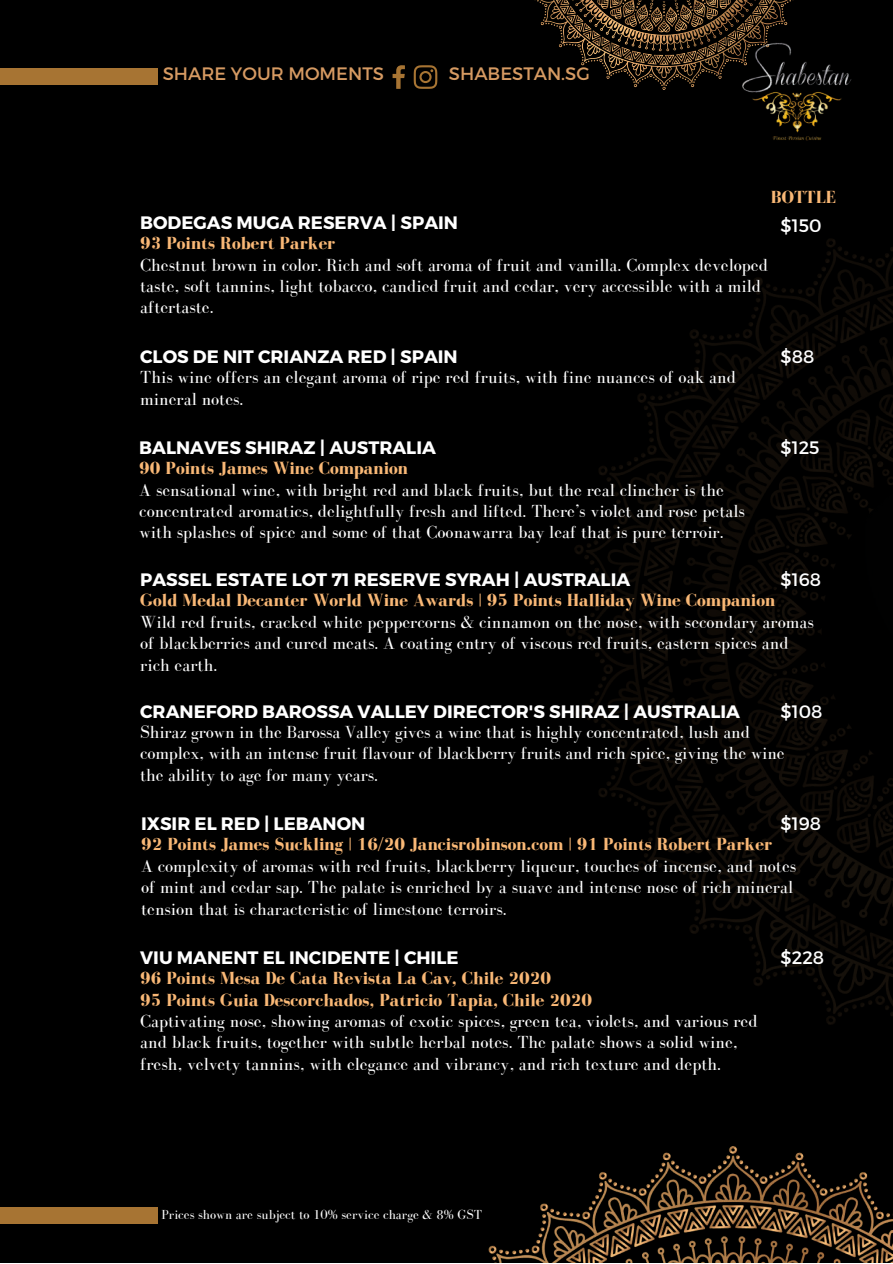
<style>
.page{position:relative;width:893px;height:1264px;background:#fff}
.page>*{position:absolute;margin:0;border:0;box-sizing:border-box;transform-origin:0 0}
.t1{font:18px/21.3px "Bodoni FLF";color:#fff}
.t2{font:700 18px/21.3px "Bodoni FLF";color:#f9b876}
.t3{font:700 18px "Montserrat";color:#fff}
.t4{font:18px "Montserrat";color:#d69a62}
.t5{font:18px "Montserrat";color:#fff}
.t6{font:13.5px "Bodoni FLF";color:#fff}
</style>
<div class="page">
<div style="left:0;top:0;width:892px;height:1262px;background:#000"></div>
<img style="left:567px;top:239px;width:325px;height:786px">
<img style="left:534px;top:0;width:260px;height:90px">
<div style="left:0;top:69px;width:157px;height:16px;background:#a77433"></div>
<img style="left:733px;top:38px;width:119px;height:103px">
<svg style="left:413px;top:65px;width:24px;height:24px"></svg>
<svg style="left:392px;top:65px;width:13px;height:24px"></svg>
<div style="left:0;top:1207px;width:157px;height:16px;background:#a77433"></div>
<img style="left:488px;top:1146px;width:404px;height:116px">
<p class="t4" style="left:163px;top:62px;width:223px">SHARE YOUR MOMENTS</p>
<p class="t4" style="left:449px;top:62px;width:142px">SHABESTAN.SG</p>
<p class="t2" style="left:770px;top:186px;width:67px">BOTTLE</p>
<p class="t3" style="left:140px;top:211px;width:319px">BODEGAS MUGA RESERVA | SPAIN</p>
<p class="t5" style="left:780px;top:213px;width:42px">$150</p>
<p class="t2" style="left:140px;top:233px;width:197px">93 Points Robert Parker</p>
<p class="t1" style="left:140px;top:254px;width:629px">Chestnut brown in color. Rich and soft aroma of fruit and vanilla. Complex developed taste, soft tannins, light tobacco, candied fruit and cedar, very accessible with a mild aftertaste.</p>
<p class="t3" style="left:140px;top:345px;width:319px">CLOS DE NIT CRIANZA RED | SPAIN</p>
<p class="t5" style="left:780px;top:345px;width:35px">$88</p>
<p class="t1" style="left:140px;top:366px;width:597px">This wine offers an elegant aroma of ripe red fruits, with fine nuances of oak and mineral notes.</p>
<p class="t3" style="left:139px;top:436px;width:298px">BALNAVES SHIRAZ | AUSTRALIA</p>
<p class="t5" style="left:780px;top:436px;width:41px">$125</p>
<p class="t2" style="left:139px;top:457px;width:270px">90 Points James Wine Companion</p>
<p class="t1" style="left:139px;top:479px;width:607px">A sensational wine, with bright red and black fruits, but the real clincher is the concentrated aromatics, delightfully fresh and lifted. There’s violet and rose petals with splashes of spice and some of that Coonawarra bay leaf that is pure terroir.</p>
<p class="t3" style="left:140px;top:568px;width:491px">PASSEL ESTATE LOT 71 RESERVE SYRAH | AUSTRALIA</p>
<p class="t2" style="left:140px;top:589px;width:636px">Gold Medal Decanter World Wine Awards | 95 Points Halliday Wine Companion</p>
<p class="t1" style="left:140px;top:611px;width:675px">Wild red fruits, cracked white peppercorns &amp; cinnamon on the nose, with secondary aromas of blackberries and cured meats. A coating entry of viscous red fruits, eastern spices and rich earth.</p>
<p class="t5" style="left:780px;top:568px;width:42px">$168</p>
<p class="t3" style="left:140px;top:699px;width:601px">CRANEFORD BAROSSA VALLEY DIRECTOR'S SHIRAZ | AUSTRALIA</p>
<p class="t5" style="left:780px;top:699px;width:43px">$108</p>
<p class="t1" style="left:140px;top:721px;width:646px">Shiraz grown in the Barossa Valley gives a wine that is highly concentrated, lush and complex, with an intense fruit flavour of blackberry fruits and rich spice, giving the wine the ability to age for many years.</p>
<p class="t3" style="left:141px;top:812px;width:226px">IXSIR EL RED | LEBANON</p>
<p class="t5" style="left:780px;top:812px;width:42px">$198</p>
<p class="t2" style="left:141px;top:833px;width:632px">92 Points James Suckling | 16/20 Jancisrobinson.com | 91 Points Robert Parker</p>
<p class="t1" style="left:141px;top:855px;width:656px">A complexity of aromas with red fruits, blackberry liqueur, touches of incense, and notes of mint and cedar sap. The palate is enriched by a suave and intense nose of rich mineral tension that is characteristic of limestone terroirs.</p>
<p class="t3" style="left:140px;top:945px;width:320px">VIU MANENT EL INCIDENTE | CHILE</p>
<p class="t5" style="left:780px;top:945px;width:45px">$228</p>
<p class="t2" style="left:140px;top:967px;width:453px">96 Points Mesa De Cata Revista La Cav, Chile 2020<br>95 Points Guia Descorchados, Patricio Tapia, Chile 2020</p>
<p class="t1" style="left:140px;top:1010px;width:619px">Captivating nose, showing aromas of exotic spices, green tea, violets, and various red and black fruits, together with subtle herbal notes. The palate shows a solid wine, fresh, velvety tannins, with elegance and vibrancy, and rich texture and depth.</p>
<p class="t6" style="left:162px;top:1207px;width:322px">Prices shown are subject to 10% service charge &amp; 8% GST</p>
</div>
